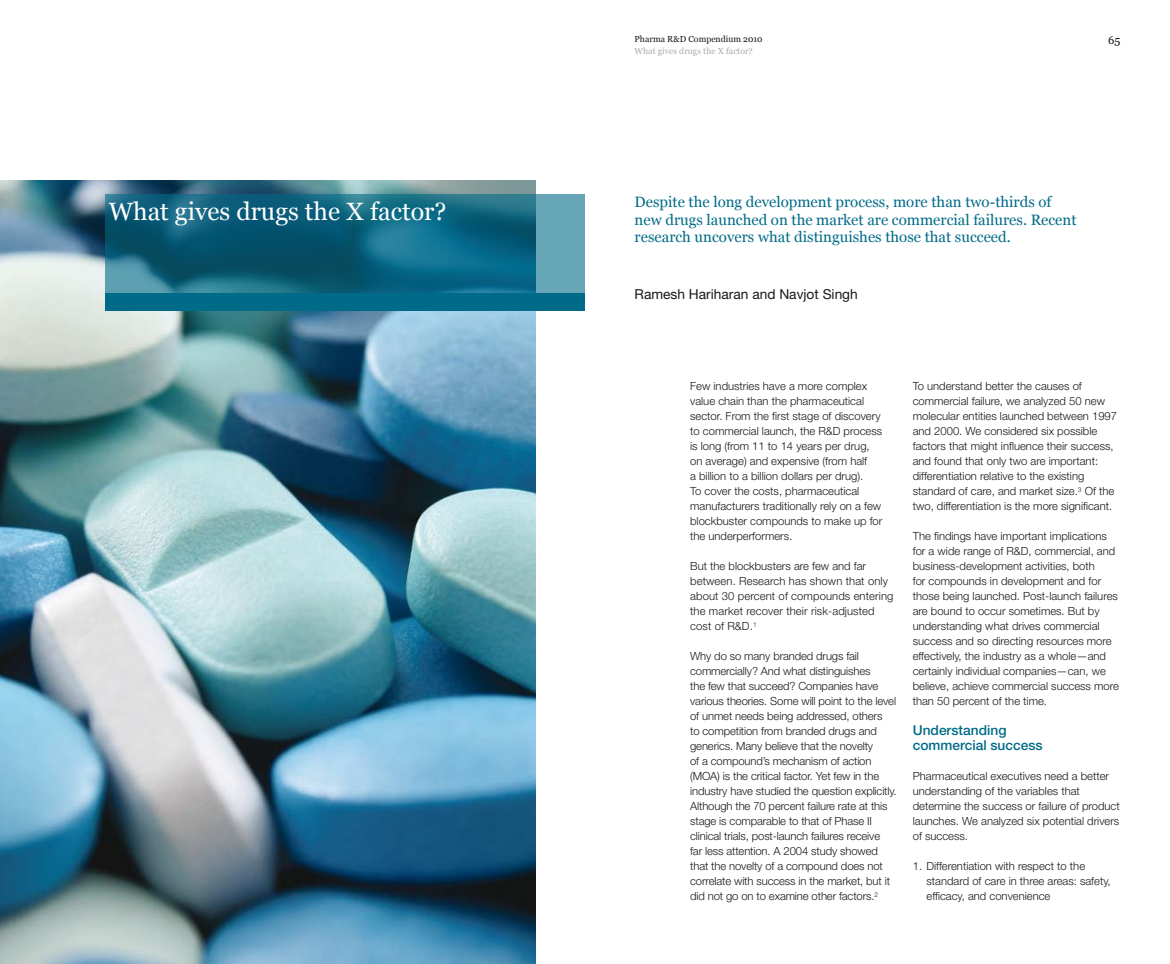
<style>
.page{position:relative;width:1170px;height:964px;background:#fff}
.page>*{position:absolute;margin:0;border:0;box-sizing:border-box;transform-origin:0 0}
.t1{font:25px "Georgia";color:#fff}
.t2{font:15px/17.5px "Georgia";color:#006b88}
.t3{font:500 13.75px/15px "Helvetica Neue LT Std";color:#006b88}
.t4{font:13.75px "Helvetica Neue LT Std";color:#1a171b}
.t5{font:300 11.25px/15px "Helvetica Neue LT Std";color:#1a171b}
.t6{font:11.25px "Georgia";color:#1a171b}
.t7{font:8.75px "Georgia";color:#ababad}
.t8{font:8.75px "Georgia";color:#1a171b}
</style>
<div class="page">
<img style="left:0;top:181px;width:535px;height:783px">
<svg style="left:105px;top:194px;width:480px;height:99px;background:#186983"></svg>
<div style="left:105px;top:293px;width:480px;height:18px;background:#006b88"></div>
<h1 class="t1" style="left:109px;top:197px;width:339px">What gives drugs the X factor?</h1>
<p class="t8" style="left:634px;top:34px;width:129px">Pharma R&amp;D Compendium 2010</p>
<p class="t7" style="left:634px;top:46px;width:120px">What gives drugs the X factor?</p>
<p class="t6" style="left:1107px;top:34px;width:14px">65</p>
<h2 class="t2" style="left:634px;top:193px;width:443px">Despite the long development process, more than two-thirds of new drugs launched on the market are commercial failures. Recent research uncovers what distinguishes those that succeed.</h2>
<p class="t4" style="left:634px;top:285px;width:225px">Ramesh Hariharan and Navjot Singh</p>
<p class="t5" style="left:690px;top:379px;width:194px">Few industries have a more complex value chain than the pharmaceutical sector. From the first stage of discovery to commercial launch, the R&amp;D process is long (from 11 to 14 years per drug, on average) and expensive (from half<br>a billion to a billion dollars per drug).<br>To cover the costs, pharmaceutical manufacturers traditionally rely on a few blockbuster compounds to make up for the underperformers.</p>
<p class="t5" style="left:690px;top:558px;width:205px">But the blockbusters are few and far between. Research has shown that only about 30 percent of compounds entering the market recover their risk-adjusted cost of R&amp;D.<sup>1</sup></p>
<p class="t5" style="left:690px;top:649px;width:208px">Why do so many branded drugs fail commercially? And what distinguishes<br>the few that succeed? Companies have various theories. Some will point to the level of unmet needs being addressed, others<br>to competition from branded drugs and generics. Many believe that the novelty<br>of a compound’s mechanism of action (MOA) is the critical factor. Yet few in the industry have studied the question explicitly.<br>Although the 70 percent failure rate at this stage is comparable to that of Phase II clinical trials, post-launch failures receive<br>far less attention. A 2004 study showed that the novelty of a compound does not correlate with success in the market, but it did not go on to examine other factors.<sup>2</sup></p>
<p class="t5" style="left:912px;top:379px;width:206px">To understand better the causes of commercial failure, we analyzed 50 new molecular entities launched between 1997 and 2000. We considered six possible factors that might influence their success, and found that only two are important: differentiation relative to the existing standard of care, and market size.<sup>3</sup> Of the two, differentiation is the more significant.</p>
<p class="t5" style="left:912px;top:529px;width:208px">The findings have important implications for a wide range of R&amp;D, commercial, and business-development activities, both<br>for compounds in development and for those being launched. Post-launch failures are bound to occur sometimes. But by understanding what drives commercial success and so directing resources more effectively, the industry as a whole—and certainly individual companies—can, we believe, achieve commercial success more than 50 percent of the time.</p>
<p class="t3" style="left:912px;top:723px;width:131px">Understanding commercial success</p>
<p class="t5" style="left:912px;top:769px;width:208px">Pharmaceutical executives need a better understanding of the variables that determine the success or failure of product launches. We analyzed six potential drivers of success.</p>
<p class="t5" style="left:926px;top:858px;width:186px;text-indent:-14px">1. Differentiation with respect to the standard of care in three areas: safety, efficacy, and convenience</p>
</div>
